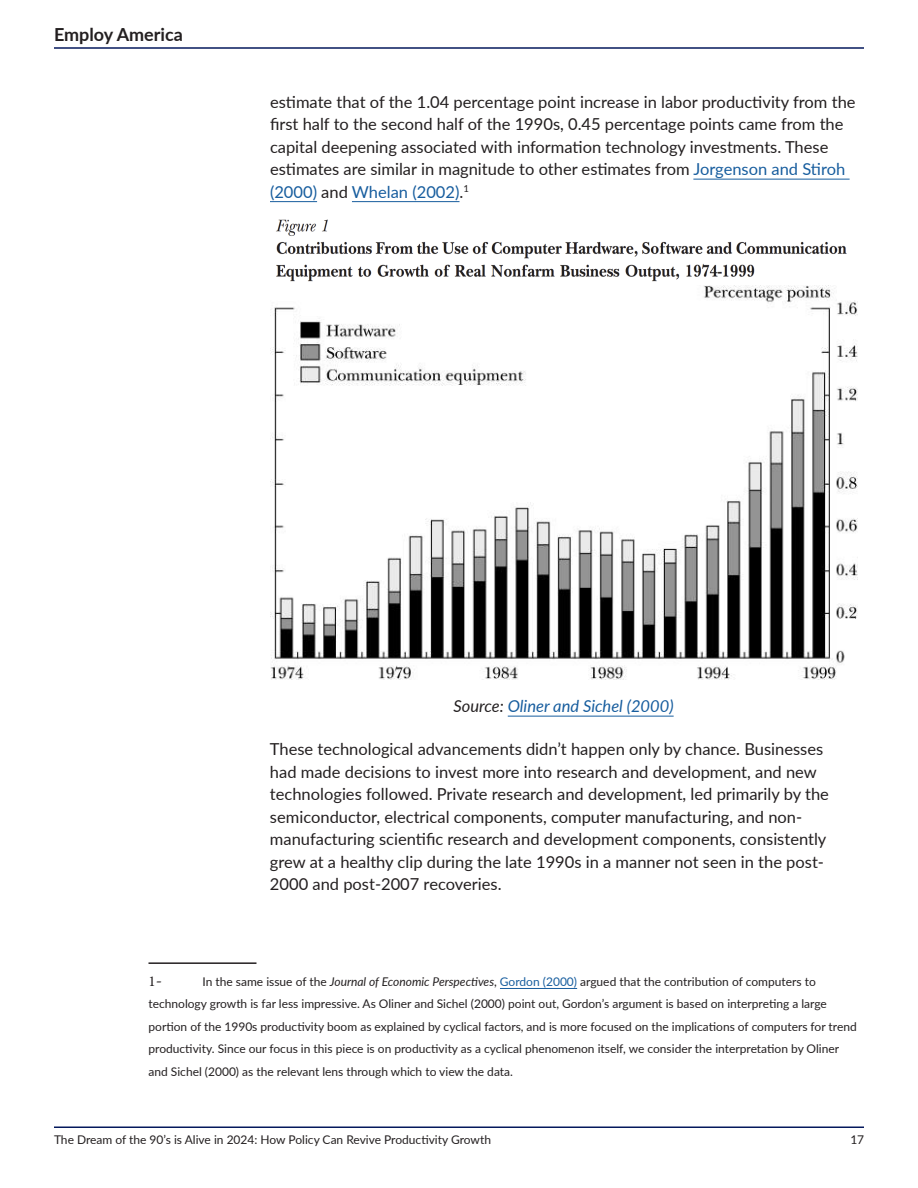
<style>
.page{position:relative;width:918px;height:1188px;background:#fff}
.page>*{position:absolute;margin:0;border:0;box-sizing:border-box;transform-origin:0 0}
.t1{font:700 18px "Lato";color:#231f20}
.t2{font:16.5px/22.5px "Lato";color:#231f20}
.t3{font:italic 16.5px "Lato";color:#175d9e}
.t4{font:15px "Minion Pro";color:#231f20}
.t5{font:12px/22.5px "Lato";color:#231f20}
.s1{color:#175d9e}
.s2{color:#231f20}
.s3{font-size:18px}
.s4{font-style:italic}
</style>
<div class="page">
<hr style="left:54px;top:1126px;width:810px;height:2px;background:#04185c">
<hr style="left:54px;top:47px;width:810px;height:2px;background:#04185c">
<hr style="left:693px;top:179px;width:157px;height:1px;background:#175d9e">
<hr style="left:270px;top:201px;width:47px;height:1px;background:#175d9e">
<hr style="left:352px;top:201px;width:108px;height:1px;background:#175d9e">
<hr style="left:508px;top:716px;width:166px;height:1px;background:#175d9e">
<img style="left:276px;top:219px;width:571px;height:63px">
<img style="left:270px;top:285px;width:587px;height:394px">
<hr style="left:148px;top:962px;width:108px;height:2px;background:#231f20">
<hr style="left:500px;top:988px;width:77px;height:1px;background:#175d9e">
<p class="t1" style="left:54px;top:22px;width:131px">Employ America</p>
<p class="t2" style="left:270px;top:90px;width:587px">estimate that of the 1.04 percentage point increase in labor productivity from the first half to the second half of the 1990s, 0.45 percentage points came from the capital deepening associated with information technology investments. These estimates are similar in magnitude to other estimates from <span class="s1">Jorgenson and Stiroh (2000)</span> and <span class="s1">Whelan (2002)</span>.<sup>1</sup></p>
<p class="t3" style="left:454px;top:695px;width:222px"><span class="s2">Source:</span> Oliner and Sichel (2000)</p>
<p class="t2" style="left:270px;top:737px;width:561px">These technological advancements didn’t happen only by chance. Businesses had made decisions to invest more into research and development, and new technologies followed. Private research and development, led primarily by the semiconductor, electrical components, computer manufacturing, and non&shy;manufacturing scientific research and development components, consistently grew at a healthy clip during the late 1990s in a manner not seen in the post-2000 and post-2007 recoveries.</p>
<p class="t4" style="left:148px;top:971px;width:15px">1<span class="s3">-</span></p>
<p class="t5" style="left:148px;top:970px;width:710px;text-indent:54px">In the same issue of the <span class="s4">Journal of Economic Perspectives</span>, <span class="s1">Gordon (2000)</span> argued that the contribution of computers to technology growth is far less impressive. As Oliner and Sichel (2000) point out, Gordon’s argument is based on interpreting a large portion of the 1990s productivity boom as explained by cyclical factors, and is more focused on the implications of computers for trend productivity. Since our focus in this piece is on productivity as a cyclical phenomenon itself, we consider the interpretation by Oliner and Sichel (2000) as the relevant lens through which to view the data.</p>
<p class="t5" style="left:54px;top:1128px;width:439px">The Dream of the 90’s is Alive in 2024: How Policy Can Revive Productivity Growth</p>
<p class="t5" style="left:850px;top:1128px;width:15px">17</p>
</div>
